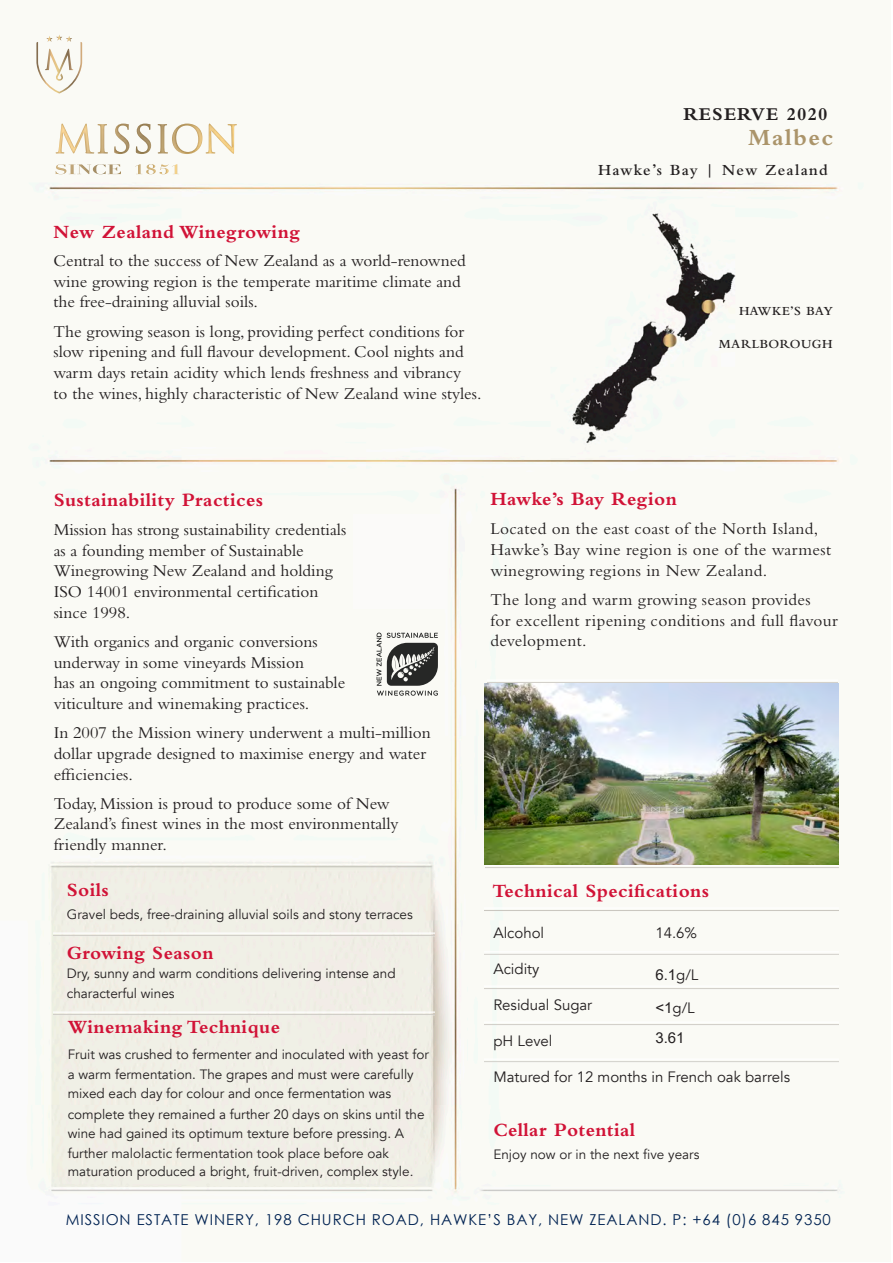
<style>
.page{position:relative;width:893px;height:1263px;background:#fff}
.page>*{position:absolute;margin:0;border:0;box-sizing:border-box;transform-origin:0 0}
.t1{font:700 24.15px "Bembo Std";letter-spacing:.06em;color:#ab946a}
.t2{font:700 19.5px "Bembo";letter-spacing:.02em;color:#d11337}
.t3{font:700 18.75px "Bembo";letter-spacing:.06em;color:#231f20}
.t4{font:17.25px/20.7px "Bembo";color:#231f20}
.t5{font:17.25px/20.7px "Bembo";letter-spacing:.02em;color:#231f20}
.t6{font:600 16.2px "Bembo";letter-spacing:.08em;color:#231f20}
.t7{font:15px "Avenir";color:#231f20}
.t8{font:15px "Century Gothic";letter-spacing:.06em;color:#002252}
.t9{font:15px "Arial";color:#231f20}
.t10{font:15px "Avenir LT Std";color:#231f20}
.t11{font:13.5px/19.5px "Avenir";color:#231f20}
.t12{font:600 12.9px "Bembo";letter-spacing:.04em;color:#231f20}
.t13{font:600 12.9px "Bembo";letter-spacing:.01em;color:#231f20}
.s1{font-family:"Bembo Std"}
.s2{font-family:"Avenir LT Std"}
.s3{font-family:"Avenir"}
.s4{font-family:"Arial"}
</style>
<div class="page">
<img style="left:28px;top:34px;width:835px;height:1171px">
<svg style="left:36px;top:35px;width:46px;height:58px"></svg>
<svg style="left:56px;top:164px;width:20px;height:10px"></svg>
<img style="left:77px;top:164px;width:14px;height:10px">
<svg style="left:93px;top:164px;width:28px;height:10px"></svg>
<svg style="left:135px;top:164px;width:44px;height:10px"></svg>
<img style="left:56px;top:124px;width:38px;height:30px">
<img style="left:98px;top:124px;width:10px;height:29px">
<img style="left:114px;top:124px;width:15px;height:30px">
<img style="left:136px;top:124px;width:15px;height:30px">
<img style="left:158px;top:124px;width:10px;height:29px">
<img style="left:172px;top:124px;width:31px;height:30px">
<img style="left:206px;top:124px;width:31px;height:30px">
<div style="left:487px;top:663px;width:350px;height:20px;background:#fafaf5"></div>
<div style="left:486px;top:864px;width:353px;height:39px;background:#fafaf5"></div>
<div style="left:484px;top:903px;width:355px;height:40px;background:#fafaf5"></div>
<div style="left:484px;top:943px;width:355px;height:26px;background:#fafaf5"></div>
<div style="left:484px;top:969px;width:355px;height:36px;background:#fafaf5"></div>
<div style="left:484px;top:1005px;width:355px;height:36px;background:#fafaf5"></div>
<div style="left:484px;top:1041px;width:355px;height:27px;background:#fafaf5"></div>
<img style="left:484px;top:683px;width:355px;height:181px">
<svg style="left:377px;top:632px;width:61px;height:64px"></svg>
<div style="left:54px;top:916px;width:381px;height:63px;background:#f0f0e6"></div>
<div style="left:54px;top:995px;width:381px;height:63px;background:#f0f0e6"></div>
<img style="left:354px;top:515px;width:92px;height:94px">
<p class="t2" style="left:54px;top:221px;width:248px">New Zealand Winegrowing</p>
<p class="t4" style="left:54px;top:250px;width:414px">Central to the success of New Zealand as a world-renowned wine growing region is the temperate maritime climate and the free-draining alluvial soils.</p>
<p class="t4" style="left:54px;top:320px;width:429px">The growing season is long, providing perfect conditions for slow ripening and full flavour development. Cool nights and warm days retain acidity which lends freshness and vibrancy<br>to the wines, highly characteristic of New Zealand wine styles.</p>
<p class="t3" style="left:683px;top:104px;width:146px">RESERVE 20<span class="s1">20</span></p>
<p class="t1" style="left:748px;top:123px;width:87px">Malbec</p>
<p class="t6" style="left:598px;top:161px;width:231px">Hawke’s Bay | New Zealand</p>
<p class="t13" style="left:739px;top:304px;width:95px">HAWKE’S BAY</p>
<p class="t12" style="left:719px;top:336px;width:115px">MARLBOROUGH</p>
<p class="t2" style="left:490px;top:488px;width:188px">Hawke’s Bay Region</p>
<p class="t5" style="left:490px;top:518px;width:342px">Located on the east coast of the North Island,<br>Hawke’s Bay wine region is one of the warmest winegrowing regions in New Zealand.</p>
<p class="t5" style="left:490px;top:589px;width:349px">The long and warm growing season provides<br>for excellent ripening conditions and full flavour development.</p>
<p class="t2" style="left:54px;top:489px;width:211px">Sustainability Practices</p>
<p class="t4" style="left:54px;top:519px;width:294px">Mission has strong sustainability credentials as a founding member of Sustainable Winegrowing New Zealand and holding ISO 14001 environmental certification since 1998.</p>
<p class="t4" style="left:54px;top:631px;width:293px">With organics and organic conversions underway in some vineyards Mission<br>has an ongoing commitment to sustainable viticulture and winemaking practices.</p>
<p class="t4" style="left:54px;top:722px;width:379px">In 2007 the Mission winery underwent a multi-million dollar upgrade designed to maximise energy and water efficiencies.</p>
<p class="t4" style="left:54px;top:793px;width:346px">Today, Mission is proud to produce some of New<br>Zealand’s finest wines in the most environmentally friendly manner.</p>
<p class="t2" style="left:67px;top:879px;width:44px">Soils</p>
<p class="t11" style="left:67px;top:905px;width:347px">Gravel beds, free-draining alluvial soils and stony terraces</p>
<p class="t2" style="left:67px;top:942px;width:148px">Growing Season</p>
<p class="t11" style="left:67px;top:964px;width:330px">Dry, sunny and warm conditions delivering intense and characterful wines</p>
<p class="t2" style="left:68px;top:1016px;width:214px">Winemaking Technique</p>
<p class="t11" style="left:68px;top:1045px;width:363px">Fruit was crushed to fermenter and inoculated with yeast for a warm fermentation. The grapes and must were carefully mixed each day for colour and once fermentation was complete they remained a further 20 days on skins until the wine had gained its optimum texture before pressing. A further malolactic fermentation took place before oak maturation produced a bright, fruit-driven, complex st<span class="s2">yle.</span></p>
<p class="t8" style="left:66px;top:1210px;width:767px">MISSION ESTATE WINERY, 198 CHURCH ROAD, HAWKE’S BAY, NEW ZEALAND. P: +64 (0)6 845 9350</p>
<p class="t2" style="left:492px;top:880px;width:218px">Technical Specifications</p>
<p class="t7" style="left:493px;top:924px;width:52px">Alcohol</p>
<p class="t10" style="left:655px;top:924px;width:43px"><span class="s3">1</span>4.6<span class="s3">%</span></p>
<p class="t7" style="left:493px;top:960px;width:48px">Acidity</p>
<p class="t9" style="left:655px;top:964px;width:45px">6.1<span class="s3">g/L</span></p>
<p class="t7" style="left:493px;top:996px;width:100px">Residual Sugar</p>
<p class="t7" style="left:655px;top:999px;width:41px"><span class="s4">&lt;1</span>g/L</p>
<p class="t7" style="left:493px;top:1032px;width:61px">pH Level</p>
<p class="t9" style="left:655px;top:1027px;width:31px">3.61</p>
<p class="t7" style="left:493px;top:1068px;width:298px">Matured for 12 months in French oak barrels</p>
<p class="t2" style="left:493px;top:1118px;width:143px">Cellar Potential</p>
<p class="t11" style="left:493px;top:1144px;width:208px">Enjoy now or in the next five years</p>
</div>
